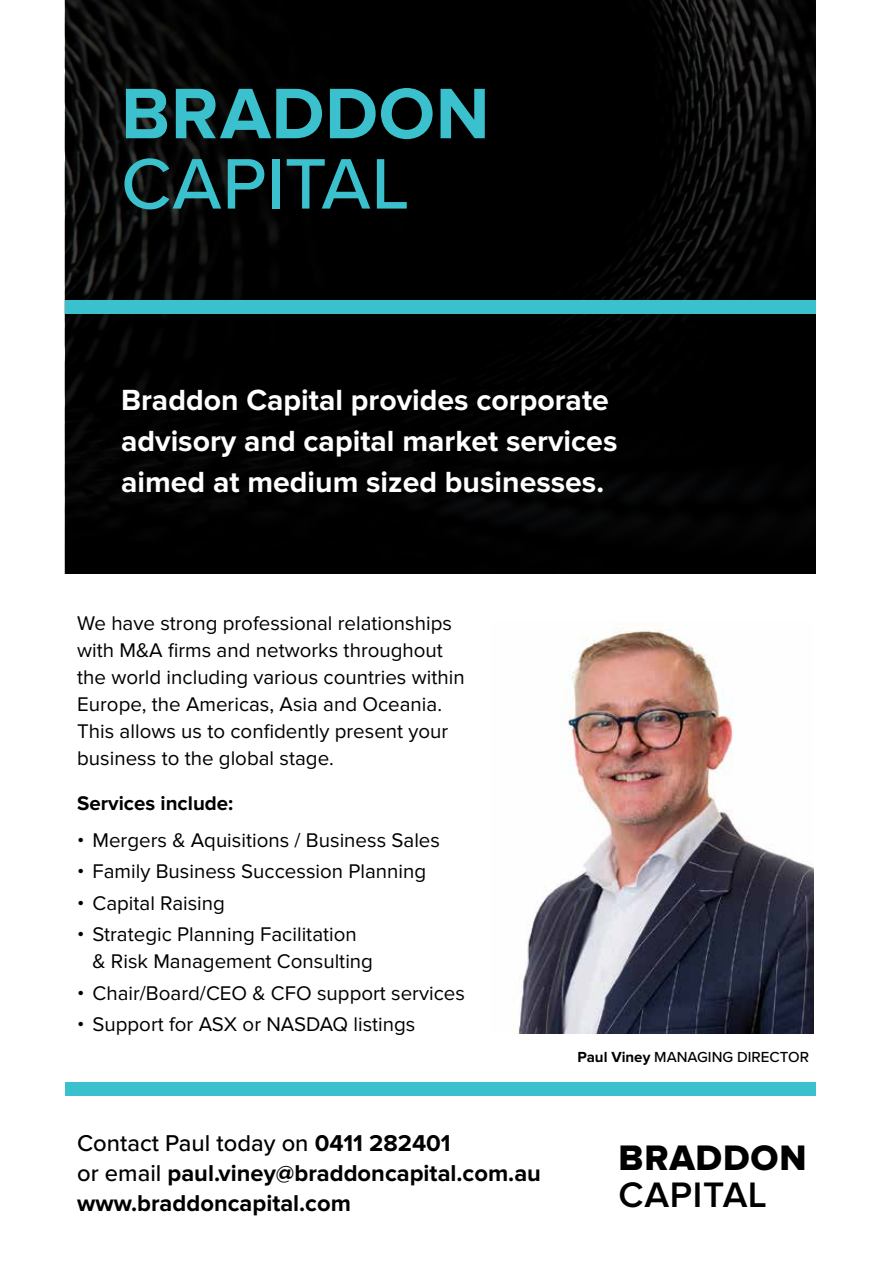
<style>
.page{position:relative;width:893px;height:1263px;background:#fff}
.page>*{position:absolute;margin:0;border:0;box-sizing:border-box;transform-origin:0 0}
.t1{font:700 74.1px "Proxima Nova";letter-spacing:.005em;color:#3ac1cd}
.t2{font:500 74.1px "Proxima Nova";letter-spacing:.005em;color:#3ac1cd}
.t3{font:36.75px "Proxima Nova A Extrabld";letter-spacing:.02em;color:#000}
.t4{font:600 36.75px "Proxima Nova A";letter-spacing:.02em;color:#000}
.t5{font:700 30.15px/41px "Proxima Nova";color:#fff}
.t6{font:700 23.7px/30.3px "Proxima Nova";color:#000}
.t7{font:20.55px/27px "Proxima Nova";color:#000}
.t8{font:700 20.55px "Proxima Nova";color:#000}
.t9{font:500 15.15px "Proxima Nova";color:#000}
.s1{font-weight:500}
.s2{font-weight:700}
</style>
<div class="page">
<img style="left:518px;top:628px;width:295px;height:406px">
<img style="left:65px;top:0;width:750px;height:301px">
<div style="left:65px;top:305px;width:750px;height:268px;background:#000"></div>
<div style="left:65px;top:1082px;width:750px;height:14px;background:#3ac1cd"></div>
<div style="left:65px;top:301px;width:750px;height:13px;background:#3ac1cd"></div>
<h1 class="t1" style="left:121px;top:71px;width:370px">BRADDON</h1>
<h1 class="t2" style="left:121px;top:129px;width:290px">CAPITAL</h1>
<h3 class="t5" style="left:121px;top:380px;width:498px">Braddon Capital provides corporate advisory and capital market services aimed at medium sized businesses.</h3>
<p class="t7" style="left:77px;top:610px;width:389px">We have strong professional relationships with M&amp;A firms and networks throughout the world including various countries within Europe, the Americas, Asia and Oceania.<br>This allows us to confidently present your business to the global stage.</p>
<p class="t8" style="left:77px;top:792px;width:158px">Services include:</p>
<p class="t7" style="left:77px;top:826px;width:364px">• Mergers &amp; Aquisitions / Business Sales</p>
<p class="t7" style="left:77px;top:858px;width:351px">• Family Business Succession Planning</p>
<p class="t7" style="left:77px;top:890px;width:149px">• Capital Raising</p>
<p class="t7" style="left:92px;top:921px;width:282px;text-indent:-15px">• Strategic Planning Facilitation &amp; Risk Management Consulting</p>
<p class="t7" style="left:77px;top:980px;width:389px">• Chair/Board/CEO &amp; CFO support services</p>
<p class="t7" style="left:77px;top:1011px;width:340px">• Support for ASX or NASDAQ listings</p>
<p class="t6" style="left:77px;top:1128px;width:465px"><span class="s1">Contact Paul today on</span> 0411 282401<br><span class="s1">or email</span> paul.viney@braddoncapital.com.au www.braddoncapital.com</p>
<p class="t9" style="left:578px;top:1046px;width:233px"><span class="s2">Paul Viney</span> MANAGING DIRECTOR</p>
<h2 class="t3" style="left:619px;top:1137px;width:189px">BRADDON</h2>
<h2 class="t4" style="left:619px;top:1174px;width:150px">CAPITAL</h2>
</div>
